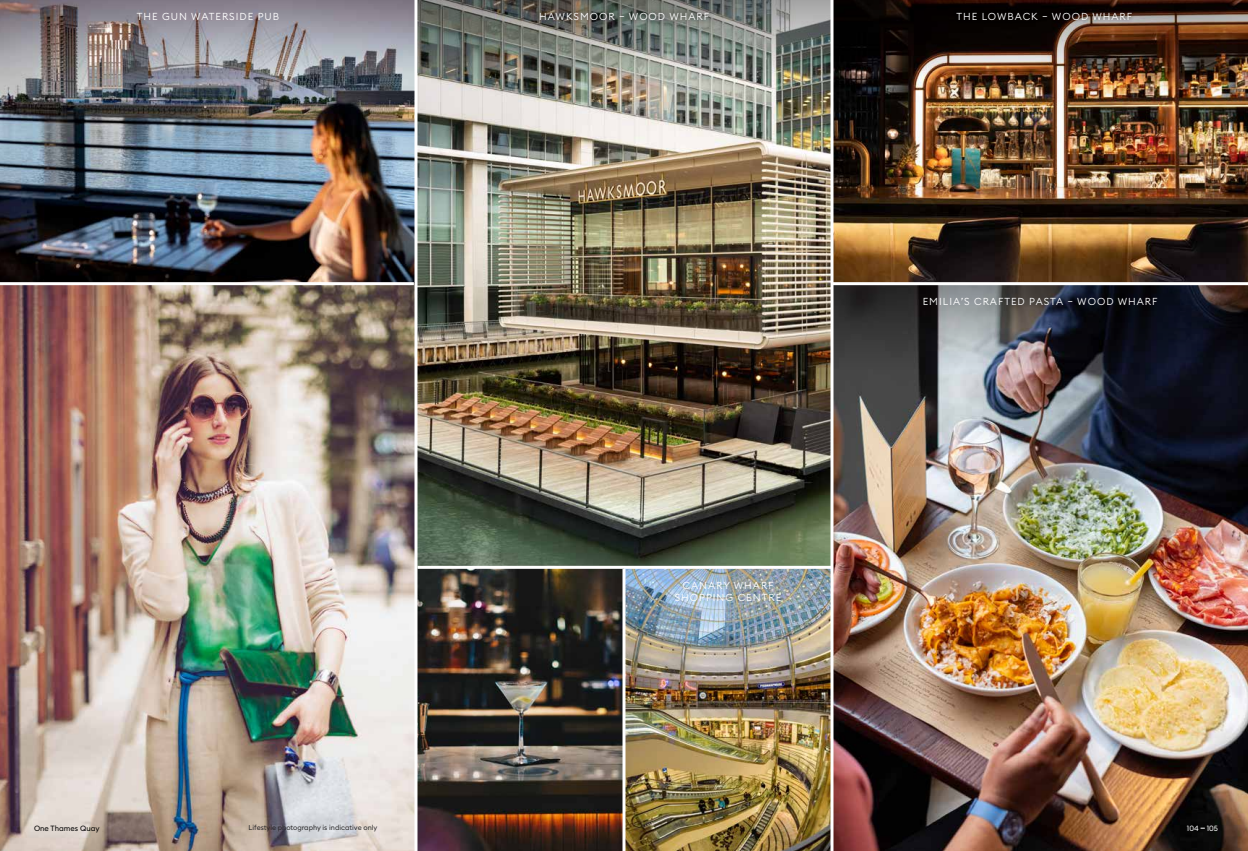
<style>
.page{position:relative;width:1248px;height:851px;background:#fff}
.page>*{position:absolute;margin:0;border:0;box-sizing:border-box;transform-origin:0 0}
.t1{font:300 10px/12px "Euclid Circular B";letter-spacing:.1em;color:#fff;text-align:center}
.t2{font:7.5px "Euclid Circular B";color:#000}
.t3{font:7.5px "Euclid Circular B";color:#fff}
.t4{font:7px "Euclid Circular B";color:#292829}
</style>
<div class="page">
<img style="left:417px;top:568px;width:413px;height:282px">
<img style="left:0;top:0;width:414px;height:282px">
<img style="left:833px;top:77px;width:414px;height:205px">
<img style="left:0;top:285px;width:414px;height:565px">
<img style="left:833px;top:369px;width:414px;height:481px">
<img style="left:417px;top:77px;width:413px;height:488px">
<svg style="left:417px;top:0;width:413px;height:77px;background:#777c75"></svg>
<svg style="left:833px;top:285px;width:414px;height:84px;background:#393940"></svg>
<img style="left:833px;top:0;width:414px;height:77px">
<div style="left:533px;top:7px;width:181px;height:19px;background:#000;opacity:.75"></div>
<div style="left:953px;top:9px;width:182px;height:14px;background:#000;opacity:.75"></div>
<hr style="left:622px;top:569px;width:3px;height:281px;background:#fff">
<p class="t1" style="left:137px;top:10px;width:144px">THE GUN WATERSIDE PUB</p>
<p class="t1" style="left:539px;top:10px;width:171px">HAWKSMOOR – WOOD WHARF</p>
<p class="t1" style="left:956px;top:10px;width:177px">THE LOWBACK – WOOD WHARF</p>
<p class="t1" style="left:674px;top:578px;width:108px">CANARY WHARF<br>SHOPPING CENTRE</p>
<p class="t1" style="left:922px;top:295px;width:236px">EMILIA’S CRAFTED PASTA – WOOD WHARF</p>
<p class="t4" style="left:248px;top:822px;width:130px">Lifestyle photography is indicative only</p>
<p class="t2" style="left:34px;top:823px;width:67px">One Thames Quay</p>
<p class="t3" style="left:1186px;top:823px;width:33px">104 105</p>
</div>
